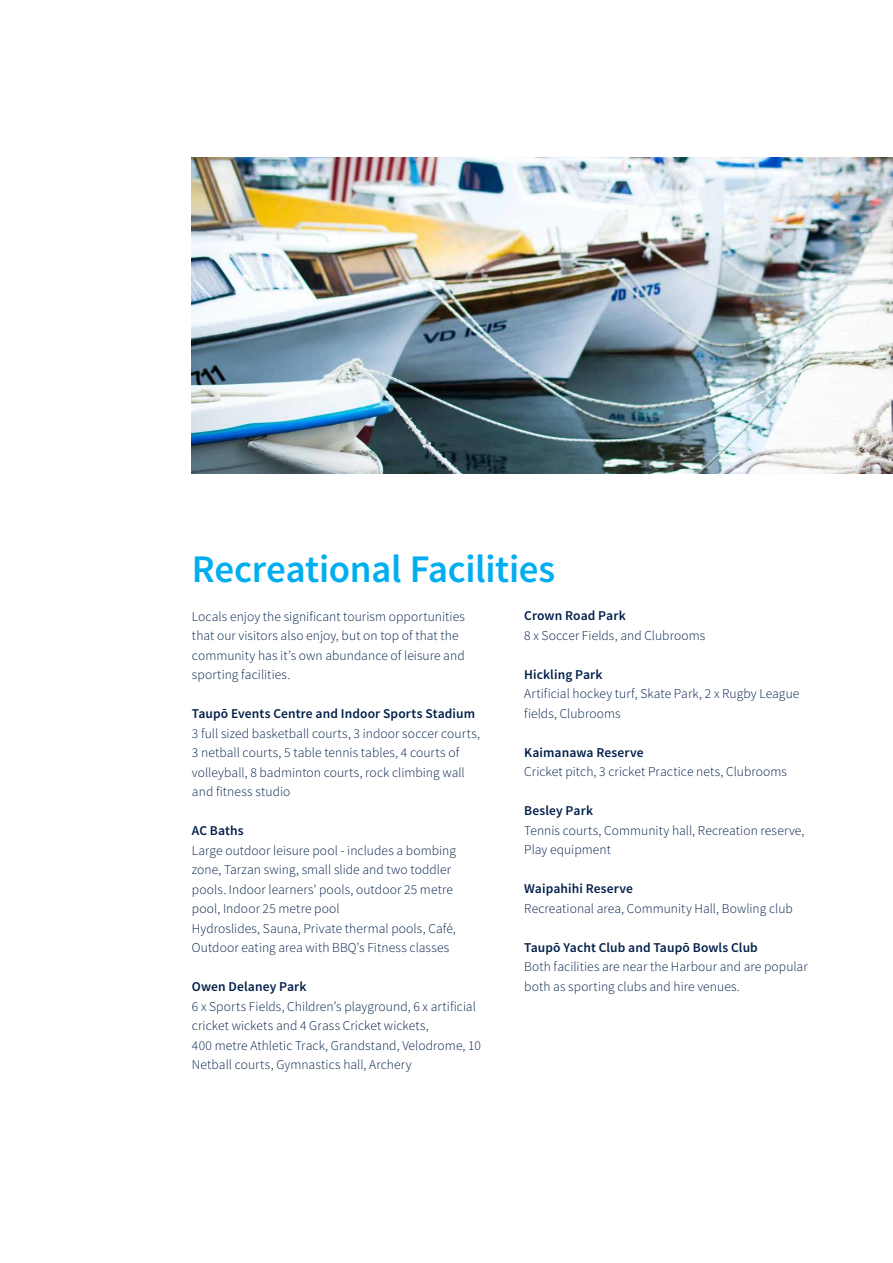
<style>
.page{position:relative;width:893px;height:1263px;background:#fff}
.page>*{position:absolute;margin:0;border:0;box-sizing:border-box;transform-origin:0 0}
.t1{font:600 39px "Source Sans Pro";letter-spacing:-.01em;color:#00aeef}
.t2{font:300 13.5px/19.5px "Source Sans Pro";letter-spacing:.005em;color:#001f49}
.t3{font:600 13.5px "Source Sans Pro";letter-spacing:.01em;color:#001f49}
</style>
<div class="page">
<img style="left:192px;top:158px;width:701px;height:316px">
<h1 class="t1" style="left:192px;top:544px;width:365px">Recreational Facilities</h1>
<p class="t2" style="left:192px;top:607px;width:275px">Locals enjoy the significant tourism opportunities that our visitors also enjoy, but on top of that the community has it’s own abundance of leisure and sporting facilities.</p>
<p class="t3" style="left:192px;top:705px;width:285px">Taupō Events Centre and Indoor Sports Stadium</p>
<p class="t2" style="left:192px;top:724px;width:290px">3 full sized basketball courts, 3 indoor soccer courts, 3 netball courts, 5 table tennis tables, 4 courts of volleyball, 8 badminton courts, rock climbing wall and fitness studio</p>
<p class="t3" style="left:192px;top:822px;width:53px">AC Baths</p>
<p class="t2" style="left:192px;top:841px;width:266px">Large outdoor leisure pool - includes a bombing zone, Tarzan swing, small slide and two toddler pools. Indoor learners’ pools, outdoor 25 metre pool, Indoor 25 metre pool<br>Hydroslides, Sauna, Private thermal pools, Café, Outdoor eating area with BBQ’s Fitness classes</p>
<p class="t3" style="left:192px;top:978px;width:116px">Owen Delaney Park</p>
<p class="t2" style="left:192px;top:997px;width:290px">6 x Sports Fields, Children’s playground, 6 x artificial cricket wickets and 4 Grass Cricket wickets,<br>400 metre Athletic Track, Grandstand, Velodrome, 10<br>Netball courts, Gymnastics hall, Archery</p>
<p class="t3" style="left:524px;top:607px;width:103px">Crown Road Park</p>
<p class="t2" style="left:524px;top:626px;width:183px">8 x Soccer Fields, and Clubrooms</p>
<p class="t3" style="left:524px;top:666px;width:80px">Hickling Park</p>
<p class="t2" style="left:524px;top:684px;width:277px">Artificial hockey turf, Skate Park, 2 x Rugby League fields, Clubrooms</p>
<p class="t3" style="left:524px;top:744px;width:121px">Kaimanawa Reserve</p>
<p class="t2" style="left:524px;top:762px;width:264px">Cricket pitch, 3 cricket Practice nets, Clubrooms</p>
<p class="t3" style="left:524px;top:802px;width:70px">Besley Park</p>
<p class="t2" style="left:524px;top:821px;width:282px">Tennis courts, Community hall, Recreation reserve,<br>Play equipment</p>
<p class="t3" style="left:524px;top:880px;width:110px">Waipahihi Reserve</p>
<p class="t2" style="left:524px;top:898px;width:270px">Recreational area, Community Hall, Bowling club</p>
<p class="t3" style="left:524px;top:939px;width:235px">Taupō Yacht Club and Taupō Bowls Club</p>
<p class="t2" style="left:524px;top:957px;width:285px">Both facilities are near the Harbour and are popular both as sporting clubs and hire venues.</p>
</div>
